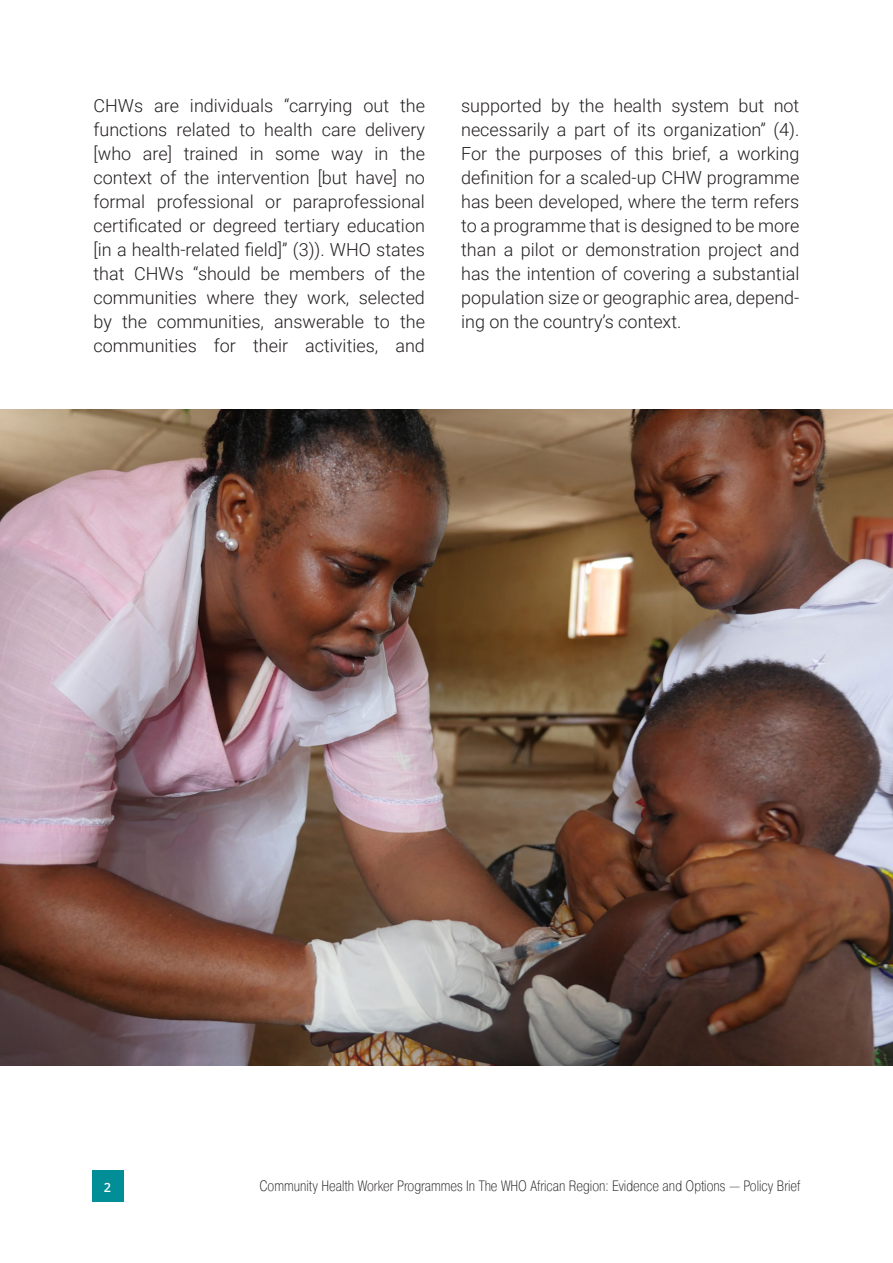
<style>
.page{position:relative;width:893px;height:1263px;background:#fff}
.page>*{position:absolute;margin:0;border:0;box-sizing:border-box;transform-origin:0 0}
.Page_Header_Subtext{font:300 18px/24px "Roboto";color:#231f20;text-align:justify}
.t1{font:200 15px "Pragmatica Cond";color:#231f20}
.t2{font:600 12.75px "Open Sans";color:#fff}
</style>
<div class="page">
<div style="left:92px;top:1170px;width:31px;height:32px;background:#018e97"></div>
<img style="left:0;top:410px;width:893px;height:656px">
<p class="Page_Header_Subtext" style="left:94px;top:93px;width:333px">CHWs are individuals “carrying out the functions related to health care delivery [who are] trained in some way in the context of the intervention [but have] no formal professional or paraprofessional certificated or degreed tertiary education [in a health-related field]” (3)). WHO states that CHWs “should be members of the communities where they work, selected by the communities, answerable to the communities for their activities, and</p>
<p class="Page_Header_Subtext" style="left:461px;top:93px;width:340px">supported by the health system but not necessarily a part of its organization” (4).<br>For the purposes of this brief, a working definition for a scaled-up CHW programme has been developed, where the term refers to a programme that is designed to be more than a pilot or demonstration project and has the intention of covering a substantial population size or geographic area, depend&shy;ing on the country’s context.</p>
<p class="t2" style="left:104px;top:1178px;width:9px">2</p>
<p class="t1" style="left:260px;top:1177px;width:542px">Community Health Worker Programmes In The WHO African Region: Evidence and Options — Policy Brief</p>
</div>
